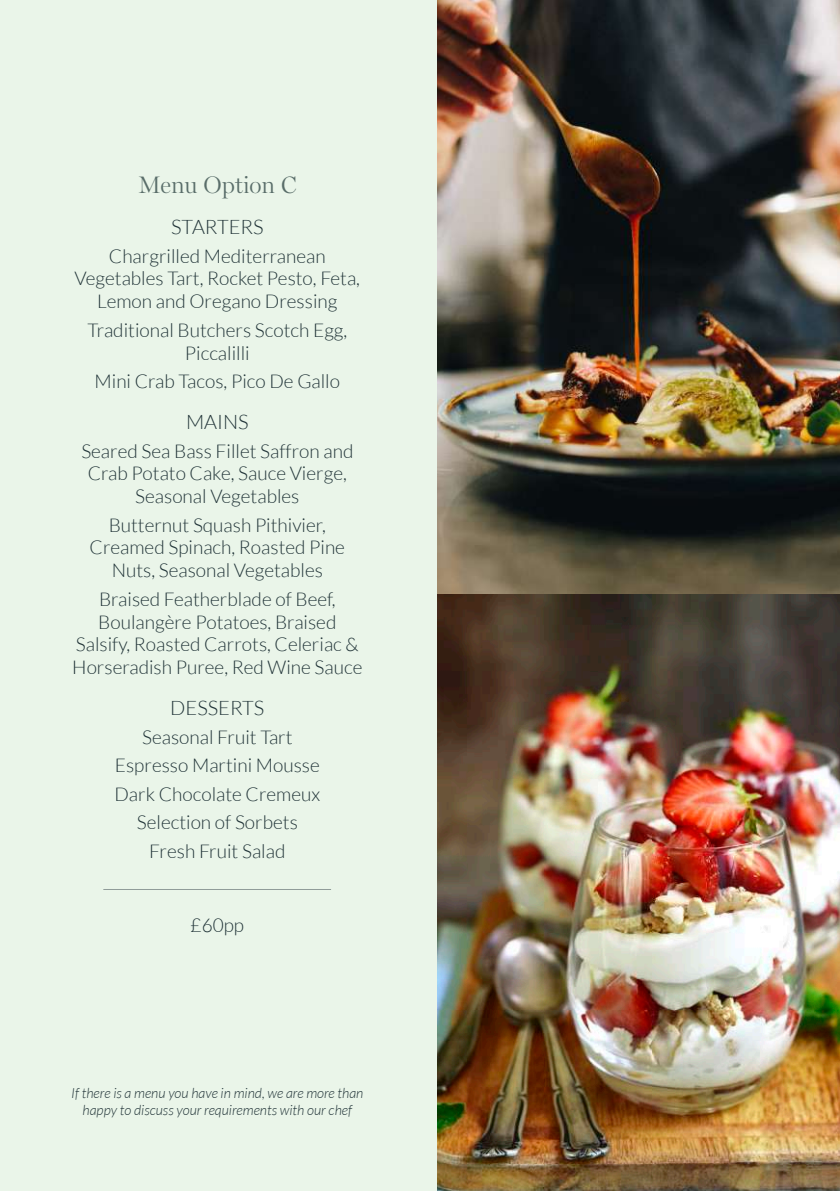
<style>
.page{position:relative;width:840px;height:1191px;background:#fff}
.page>*{position:absolute;margin:0;border:0;box-sizing:border-box;transform-origin:0 0}
.t1{font:300 24px "Miller Display";color:#596d69}
.t2{font:300 20px "Lato";color:#213438}
.t3{font:300 19px/22.8px "Lato";color:#213438;text-align:center}
.t4{font:italic 300 14px/16.8px "Lato";color:#213438;text-align:center}
</style>
<div class="page">
<div style="left:0;top:0;width:839px;height:1191px;background:#eaf5e9"></div>
<img style="left:437px;top:0;width:402px;height:1191px">
<hr style="left:103px;top:889px;width:228px;height:1px;background:#909c99">
<p class="t1" style="left:138px;top:170px;width:159px">Menu Option C</p>
<p class="t2" style="left:171px;top:216px;width:94px">STARTERS</p>
<p class="t3" style="left:75px;top:244px;width:287px">Chargrilled Mediterranean<br>Vegetables Tart, Rocket Pesto, Feta,<br>Lemon and Oregano Dressing</p>
<p class="t3" style="left:87px;top:318px;width:261px">Traditional Butchers Scotch Egg,<br>Piccalilli</p>
<p class="t3" style="left:94px;top:370px;width:247px">Mini Crab Tacos, Pico De Gallo</p>
<p class="t2" style="left:186px;top:411px;width:64px">MAINS</p>
<p class="t3" style="left:81px;top:439px;width:273px">Seared Sea Bass Fillet Saffron and<br>Crab Potato Cake, Sauce Vierge,<br>Seasonal Vegetables</p>
<p class="t3" style="left:90px;top:513px;width:257px">Butternut Squash Pithivier,<br>Creamed Spinach, Roasted Pine<br>Nuts, Seasonal Vegetables</p>
<p class="t3" style="left:72px;top:587px;width:291px">Braised Featherblade of Beef, Boulangère Potatoes, Braised Salsify, Roasted Carrots, Celeriac &amp; Horseradish Puree, Red Wine Sauce</p>
<p class="t2" style="left:170px;top:697px;width:96px">DESSERTS</p>
<p class="t3" style="left:114px;top:722px;width:207px;line-height:28.4px">Seasonal Fruit Tart<br>Espresso Martini Mousse<br>Dark Chocolate Cremeux<br>Selection of Sorbets<br>Fresh Fruit Salad</p>
<p class="t3" style="left:190px;top:913px;width:55px">£60pp</p>
<p class="t4" style="left:71px;top:1085px;width:293px">If there is a menu you have in mind, we are more than happy to discuss your requirements with our chef</p>
</div>
